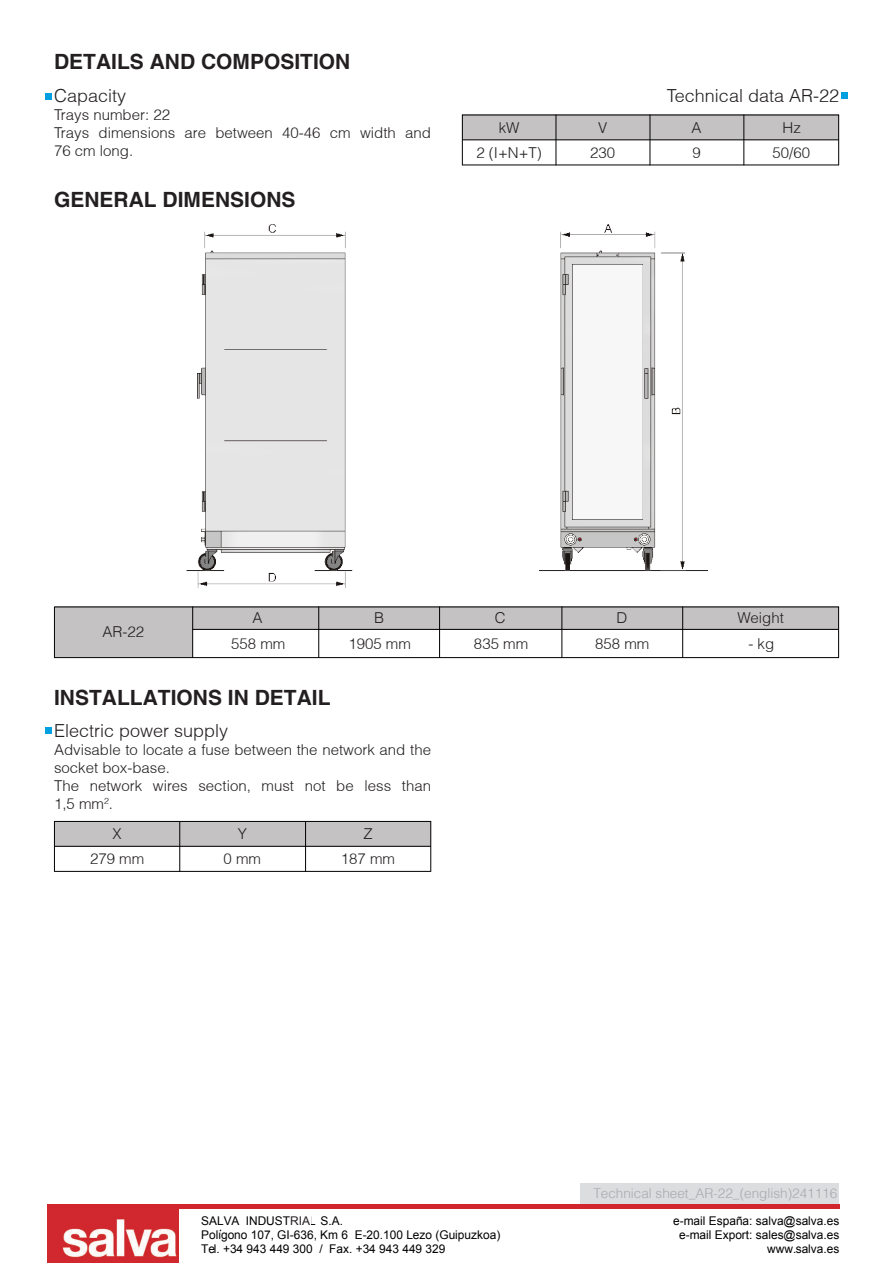
<style>
.page{position:relative;width:893px;height:1263px;background:#fff}
.page>*{position:absolute;margin:0;border:0;box-sizing:border-box;transform-origin:0 0}
.t1{font:700 21px "Helvetica";color:#231f20}
.t2{font:300 18px "Helvetica";color:#231f20}
.t3{font:300 15px/18px "Helvetica";color:#231f20}
.t4{font:300 13.5px "Helvetica";color:#a8a9ad}
.t5{font:12px/14.4px "Arial";color:#000;text-align:right}
.t6{font:12px "Arial";color:#231f20}
</style>
<div class="page">
<img style="left:47px;top:1209px;width:131px;height:54px">
<div style="left:47px;top:1204px;width:792px;height:5px;background:#d1262e"></div>
<div style="left:55px;top:607px;width:138px;height:50px;background:#c4c2c2"></div>
<div style="left:193px;top:607px;width:645px;height:23px;background:#c4c2c2"></div>
<hr style="left:192px;top:629px;width:647px;height:1px;background:#000">
<hr style="left:54px;top:657px;width:785px;height:1px;background:#000">
<hr style="left:192px;top:607px;width:1px;height:51px;background:#000">
<hr style="left:682px;top:607px;width:1px;height:51px;background:#000">
<hr style="left:561px;top:607px;width:1px;height:51px;background:#000">
<hr style="left:439px;top:607px;width:1px;height:51px;background:#000">
<hr style="left:318px;top:607px;width:1px;height:51px;background:#000">
<hr style="left:539px;top:570px;width:169px;height:1px;background:#231f20">
<hr style="left:187px;top:570px;width:37px;height:1px;background:#231f20">
<div style="left:462px;top:115px;width:377px;height:25px;background:#c4c2c2"></div>
<hr style="left:462px;top:139px;width:377px;height:1px;background:#000">
<hr style="left:462px;top:165px;width:377px;height:1px;background:#000">
<hr style="left:743px;top:115px;width:1px;height:50px;background:#000">
<hr style="left:650px;top:115px;width:1px;height:50px;background:#000">
<hr style="left:556px;top:115px;width:1px;height:50px;background:#000">
<div style="left:54px;top:821px;width:377px;height:25px;background:#c4c2c2"></div>
<div style="left:54px;top:821px;width:377px;height:51px;border:1px solid #000"></div>
<hr style="left:54px;top:846px;width:377px;height:1px;background:#000">
<hr style="left:54px;top:871px;width:377px;height:1px;background:#000">
<hr style="left:305px;top:821px;width:1px;height:51px;background:#000">
<hr style="left:179px;top:821px;width:1px;height:51px;background:#000">
<img style="left:198px;top:224px;width:155px;height:364px">
<img style="left:560px;top:224px;width:126px;height:347px">
<div style="left:45px;top:93px;width:7px;height:6px;background:#009fe0"></div>
<div style="left:45px;top:727px;width:7px;height:6px;background:#009fe0"></div>
<div style="left:841px;top:92px;width:7px;height:7px;background:#009fe0"></div>
<div style="left:580px;top:1183px;width:259px;height:21px;background:#dcdddf"></div>
<p class="t1" style="left:54px;top:49px;width:298px">DETAILS AND COMPOSITION</p>
<p class="t2" style="left:54px;top:85px;width:74px">Capacity</p>
<p class="t3" style="left:54px;top:106px;width:118px">Trays number: 22</p>
<p class="t3" style="left:54px;top:124px;width:379px">Trays dimensions are between 40-46 cm width and<br>76 cm long.</p>
<p class="t1" style="left:54px;top:187px;width:243px">GENERAL DIMENSIONS</p>
<p class="t2" style="left:667px;top:85px;width:174px">Technical data AR-22</p>
<p class="t3" style="left:499px;top:118px;width:22px">kW</p>
<p class="t3" style="left:476px;top:143px;width:67px">2 (I+N+T)</p>
<p class="t3" style="left:773px;top:143px;width:39px">50/60</p>
<p class="t3" style="left:598px;top:118px;width:11px">V</p>
<p class="t3" style="left:590px;top:143px;width:27px">230</p>
<p class="t3" style="left:692px;top:118px;width:12px">A</p>
<p class="t3" style="left:692px;top:143px;width:10px">9</p>
<p class="t3" style="left:782px;top:118px;width:20px">Hz</p>
<p class="t3" style="left:103px;top:623px;width:43px">AR-22</p>
<p class="t3" style="left:253px;top:609px;width:12px">A</p>
<p class="t3" style="left:374px;top:609px;width:12px">B</p>
<p class="t3" style="left:495px;top:609px;width:12px">C</p>
<p class="t3" style="left:616px;top:609px;width:12px">D</p>
<p class="t3" style="left:737px;top:609px;width:48px">Weight</p>
<p class="t3" style="left:231px;top:634px;width:56px">558 mm</p>
<p class="t3" style="left:348px;top:634px;width:64px">1905 mm</p>
<p class="t3" style="left:474px;top:634px;width:56px">835 mm</p>
<p class="t3" style="left:595px;top:634px;width:56px">858 mm</p>
<p class="t3" style="left:748px;top:634px;width:27px">- kg</p>
<p class="t1" style="left:54px;top:685px;width:278px">INSTALLATIONS IN DETAIL</p>
<p class="t2" style="left:54px;top:719px;width:176px">Electric power supply</p>
<p class="t3" style="left:54px;top:740px;width:379px">Advisable to locate a fuse between the network and the socket box-base.</p>
<p class="t3" style="left:54px;top:776px;width:379px">The network wires section, must not be less than<br>1,5 mm<sup>2</sup>.</p>
<p class="t3" style="left:113px;top:825px;width:11px">X</p>
<p class="t3" style="left:90px;top:850px;width:56px">279 mm</p>
<p class="t3" style="left:238px;top:825px;width:11px">Y</p>
<p class="t3" style="left:224px;top:850px;width:39px">0 mm</p>
<p class="t3" style="left:363px;top:825px;width:11px">Z</p>
<p class="t3" style="left:341px;top:850px;width:56px">187 mm</p>
<p class="t5" style="left:201px;top:1213px;width:301px;text-align:left">SALVA INDUSTIA L S.A.<br>Poligono 107, GI-636, Km 6 E-20.100 Lezo (Guipuzkoa)<br>Tel. +34 943 449 300 / Fax. +34 943 449 329</p>
<p class="t6" style="left:290px;top:1212px;width:22px">RIA</p>
<p class="t4" style="left:593px;top:1184px;width:245px">Technical sheet_AR-22_(english)241116</p>
<p class="t5" style="left:673px;top:1213px;width:168px">e-mail España: salva@salva.es e-mail Export: sales@salva.es www.salva.es</p>
</div>
